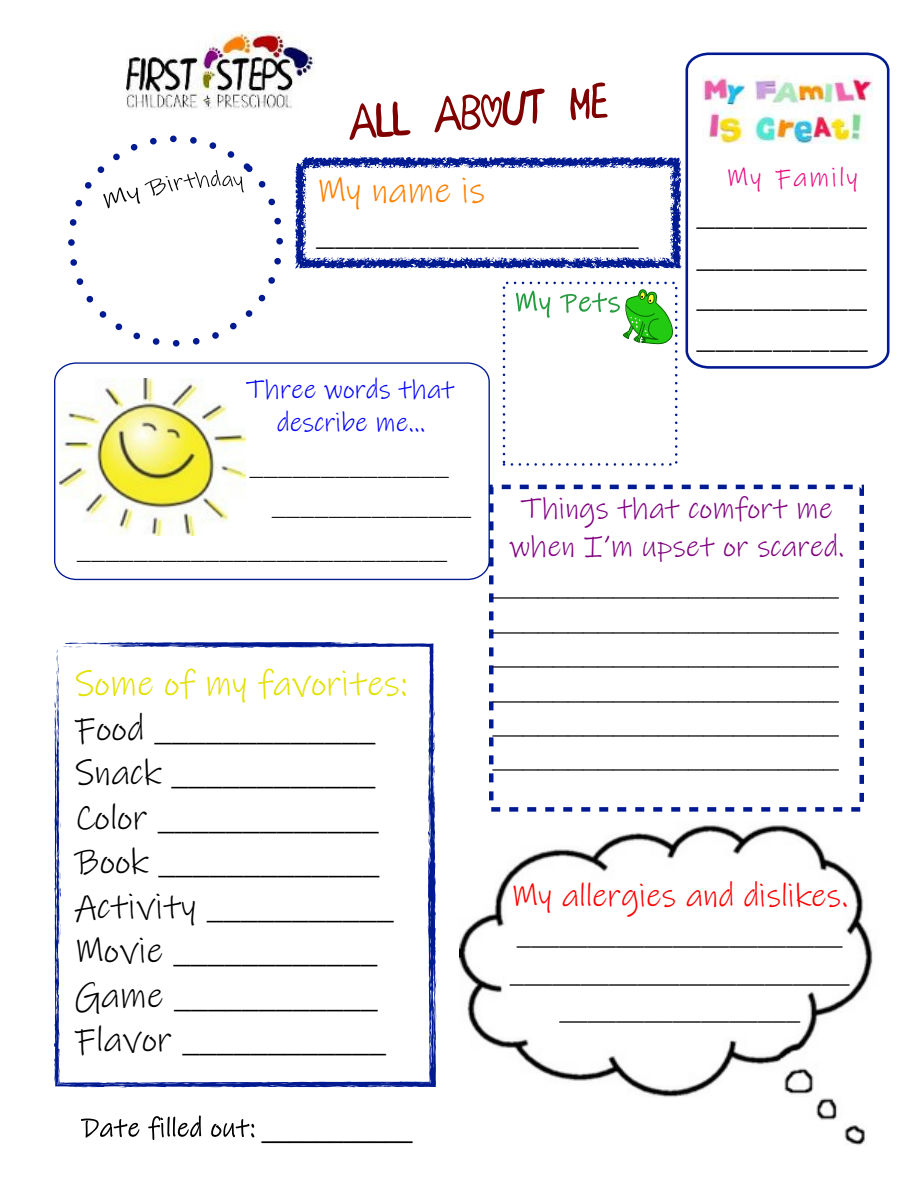
<style>
.page{position:relative;width:918px;height:1188px;background:#fff}
.page>*{position:absolute;margin:0;border:0;box-sizing:border-box;transform-origin:0 0}
.t1{font:49.2px "PEACECHILD BETA";color:#800000}
.t2{font:36px/44.5px "Ink Free";color:#000}
.t3{font:36px/41px "Times New Roman";color:#000;text-align:justify}
.t4{font:36px "Ink Free";color:#e2e100}
.t5{font:36px "Ink Free";color:#ff8000}
.t6{font:33px "Ink Free";color:#f00}
.t7{font:30px/34.5px "Times New Roman";color:#000;text-align:justify}
.t8{font:30px/37px "Ink Free";color:#000;text-align:center}
.t9{font:30px/37px "Ink Free";color:#800080;text-align:center}
.t10{font:700 27.75px "Times New Roman";color:#000}
.t11{font:27px/40.5px "Times New Roman";color:#000}
.t12{font:27px/33.5px "Ink Free";color:#00f;text-align:center}
.t13{font:27px "Ink Free";letter-spacing:.07em;color:#e60c80}
</style>
<div class="page">
<svg style="left:54px;top:642px;width:382px;height:445px"></svg>
<svg style="left:294px;top:156px;width:388px;height:113px"></svg>
<svg style="left:685px;top:52px;width:205px;height:317px"></svg>
<svg style="left:68px;top:135px;width:215px;height:212px"></svg>
<svg style="left:103px;top:170px;width:141px;height:38px"></svg>
<svg style="left:54px;top:362px;width:437px;height:219px"></svg>
<img style="left:459px;top:825px;width:414px;height:320px">
<div style="left:489px;top:485px;width:375px;height:327px;border:5px dashed #001a92"></div>
<svg style="left:516px;top:291px;width:34px;height:27px"></svg>
<svg style="left:560px;top:289px;width:113px;height:55px"></svg>
<img style="left:127px;top:31px;width:187px;height:78px">
<img style="left:702px;top:76px;width:171px;height:68px">
<svg style="left:81px;top:1119px;width:58px;height:19px"></svg>
<svg style="left:148px;top:1115px;width:53px;height:25px"></svg>
<svg style="left:211px;top:1119px;width:43px;height:18px"></svg>
<h1 class="t1" style="left:346px;top:94px;width:261px;rotate:-5deg">All About Me</h1>
<p class="t5" style="left:317px;top:174px;width:170px">My name is</p>
<p class="t3" style="left:317px;top:213px;width:323px">_________________</p>
<p class="t12" style="left:246px;top:375px;width:210px">Three words that describe me…</p>
<p class="t13" style="left:726px;top:166px;width:133px">My Family</p>
<p class="t3" style="left:697px;top:193px;width:172px">_________ _________ _________ _________</p>
<p class="t11" style="left:272px;top:446px;width:200px;text-indent:-59px">_ ______________ ______________</p>
<p class="t11" style="left:77px;top:530px;width:371px">__________________________</p>
<p class="t4" style="left:75px;top:668px;width:334px">Some of my favorites:</p>
<p class="t2" style="left:75px;top:710px;width:320px">Food _____________<br>Snack ____________<br>Color _____________<br>Book _____________<br>Activity ___________<br>Movie ____________<br>Game ____________<br>Flavor ____________</p>
<p class="t9" style="left:509px;top:493px;width:336px">Things that comfort me when I’m upset or scared.</p>
<p class="t7" style="left:493px;top:569px;width:347px">_______________________ _______________________ _______________________ _______________________ _______________________ _______________________</p>
<p class="t6" style="left:512px;top:881px;width:338px">My allergies and dislikes.</p>
<p class="t8" style="left:510px;top:920px;width:341px">_______________________ ________________________ _________________</p>
<p class="t10" style="left:262px;top:1119px;width:152px">___________</p>
</div>
